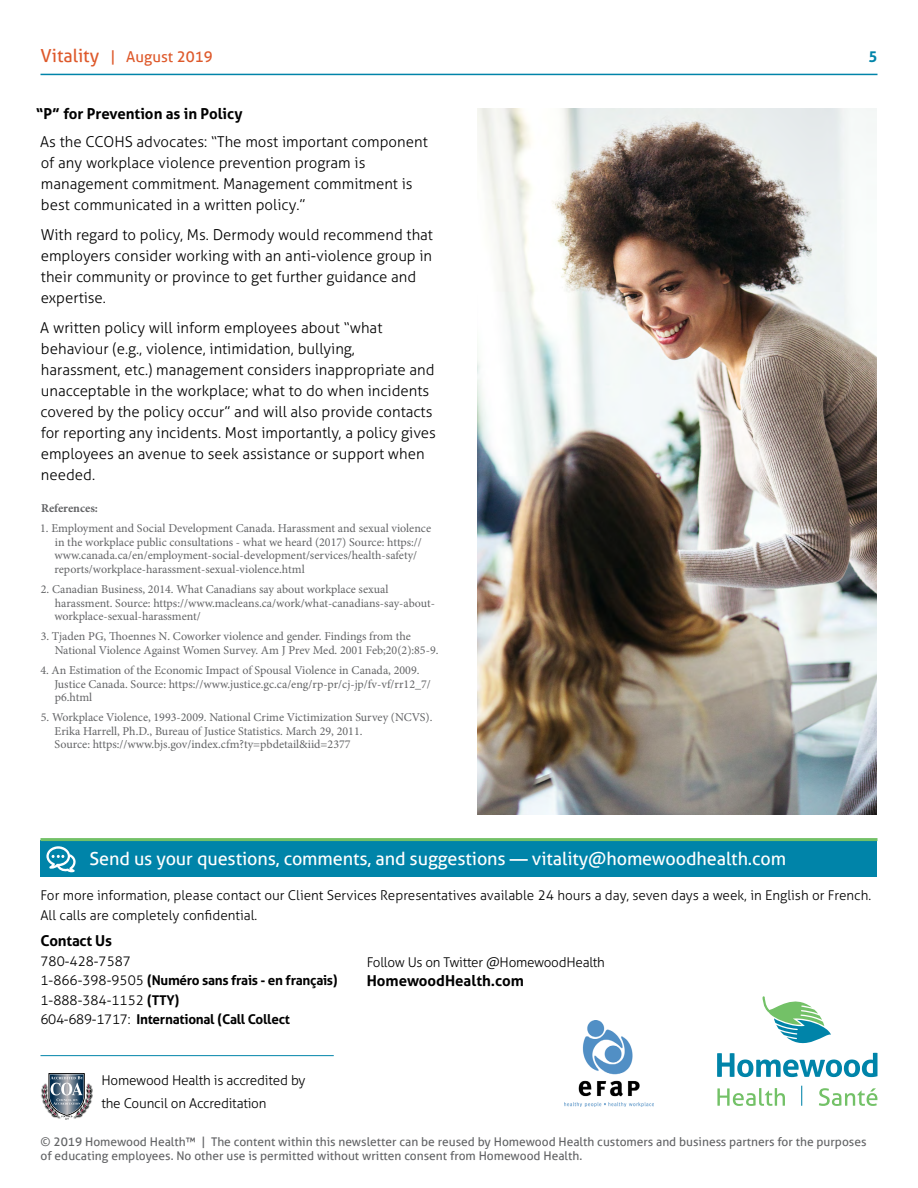
<style>
.page{position:relative;width:918px;height:1188px;background:#fff}
.page>*{position:absolute;margin:0;border:0;box-sizing:border-box;transform-origin:0 0}
.t1{font:18px "Aller";letter-spacing:-.005em;color:#fff}
.t2{font:300 15px/21px "Aller";color:#000}
.t3{font:700 15px "Aller";color:#000}
.t4{font:15px "Aller";color:#de592b}
.t5{font:700 15px "Aller";color:#0084a9}
.t6{font:300 13.5px/22.5px "Aller";color:#000}
.t7{font:700 13.5px/19.5px "Aller";letter-spacing:-.02em;color:#000}
.t8{font:300 13.5px "Aller";letter-spacing:-.02em;color:#000}
.t9{font:12px/13.5px "Minion Pro";color:#636466}
.t10{font:12px/14.4px "Aller";color:#636466}
.t11{font:700 12px "Minion Pro";letter-spacing:-.005em;color:#636466}
.s1{font-size:18px}
.s2{font-weight:300}
</style>
<div class="page">
<hr style="left:40px;top:74px;width:838px;height:1px;background:#0084a9">
<hr style="left:40px;top:1055px;width:294px;height:1px;background:#0084a9">
<svg style="left:41px;top:1073px;width:52px;height:47px"></svg>
<div style="left:40px;top:840px;width:838px;height:37px;background:#0084a9"></div>
<hr style="left:40px;top:838px;width:838px;height:3px;background:#73c167">
<svg style="left:46px;top:846px;width:30px;height:26px"></svg>
<svg style="left:717px;top:996px;width:160px;height:81px"></svg>
<svg style="left:717px;top:1088px;width:68px;height:18px"></svg>
<svg style="left:819px;top:1088px;width:58px;height:18px"></svg>
<svg style="left:801px;top:1086px;width:1px;height:20px"></svg>
<img style="left:477px;top:109px;width:400px;height:706px">
<img style="left:565px;top:1021px;width:89px;height:85px">
<p class="t4" style="left:40px;top:48px;width:174px"><span class="s1">Vitality</span> | August 2019</p>
<p class="t5" style="left:869px;top:48px;width:10px">5</p>
<p class="t3" style="left:36px;top:104px;width:208px">“P” for Prevention as in Policy</p>
<p class="t2" style="left:40px;top:131px;width:389px">As the CCOHS advocates: “The most important component of any workplace violence prevention program is management commitment. Management commitment is best communicated in a written policy.”</p>
<p class="t2" style="left:41px;top:224px;width:394px">With regard to policy, Ms. Dermody would recommend that employers consider working with an anti-violence group in their community or province to get further guidance and expertise.</p>
<p class="t2" style="left:40px;top:317px;width:397px">A written policy will inform employees about “what behaviour (e.g., violence, intimidation, bullying, harassment, etc.) management considers inappropriate and unacceptable in the workplace; what to do when incidents covered by the policy occur” and will also provide contacts for reporting any incidents. Most importantly, a policy gives employees an avenue to seek assistance or support when needed.</p>
<p class="t11" style="left:41px;top:500px;width:58px">References:</p>
<p class="t9" style="left:54px;top:522px;width:378px;text-indent:-14px">1. Employment and Social Development Canada. Harassment and sexual violence in the workplace public consultations - what we heard (2017) Source: https:// www.canada.ca/en/employment-social-development/services/health-safety/ reports/workplace-harassment-sexual-violence.html</p>
<p class="t9" style="left:54px;top:583px;width:382px;text-indent:-14px">2. Canadian Business, 2014. What Canadians say about workplace sexual harassment. Source: https://www.macleans.ca/work/what-canadians-say-about&shy;workplace-sexual-harassment/</p>
<p class="t9" style="left:55px;top:630px;width:385px;text-indent:-14px">3. Tjaden PG, Thoennes N. Coworker violence and gender. Findings from the<br>National Violence Against Women Survey. Am J Prev Med. 2001 Feb;20(2):85-9.</p>
<p class="t9" style="left:54px;top:664px;width:378px;text-indent:-14px">4. An Estimation of the Economic Impact of Spousal Violence in Canada, 2009.<br>Justice Canada. Source: https://www.justice.gc.ca/eng/rp-pr/cj-jp/fv-vf/rr12_7/ p6.html</p>
<p class="t9" style="left:55px;top:711px;width:379px;text-indent:-14px">5. Workplace Violence, 1993-2009. National Crime Victimization Survey (NCVS).<br>Erika Harrell, Ph.D., Bureau of Justice Statistics. March 29, 2011.<br>Source: https://www.bjs.gov/index.cfm?ty=pbdetail&amp;iid=2377</p>
<h1 class="t1" style="left:89px;top:848px;width:698px">Send us your questions, comments, and suggestions — vitality@homewoodhealth.com</h1>
<p class="t6" style="left:40px;top:886px;width:832px;line-height:19.5px">For more information, please contact our Client Services Representatives available 24 hours a day, seven days a week, in English or French.<br>All calls are completely confidential.</p>
<p class="t3" style="left:40px;top:932px;width:73px">Contact Us</p>
<p class="t7" style="left:41px;top:951px;width:299px"><span class="s2">780-428-7587<br>1-866-398-9505</span> (Numéro sans frais - en français)<br><span class="s2">1-888-384-1152</span> (TTY)<br><span class="s2">604-689-1717:</span> International (Call Collect</p>
<p class="t8" style="left:367px;top:954px;width:240px">Follow Us on Twitter @HomewoodHealth</p>
<p class="t3" style="left:367px;top:972px;width:159px">HomewoodHealth.com</p>
<p class="t6" style="left:101px;top:1069px;width:206px">Homewood Health is accredited by the Council on Accreditation</p>
<p class="t10" style="left:40px;top:1135px;width:828px">© 2019 Homewood Health™ | The content within this newsletter can be reused by Homewood Health customers and business partners for the purposes of educating employees. No other use is permitted without written consent from Homewood Health.</p>
</div>
